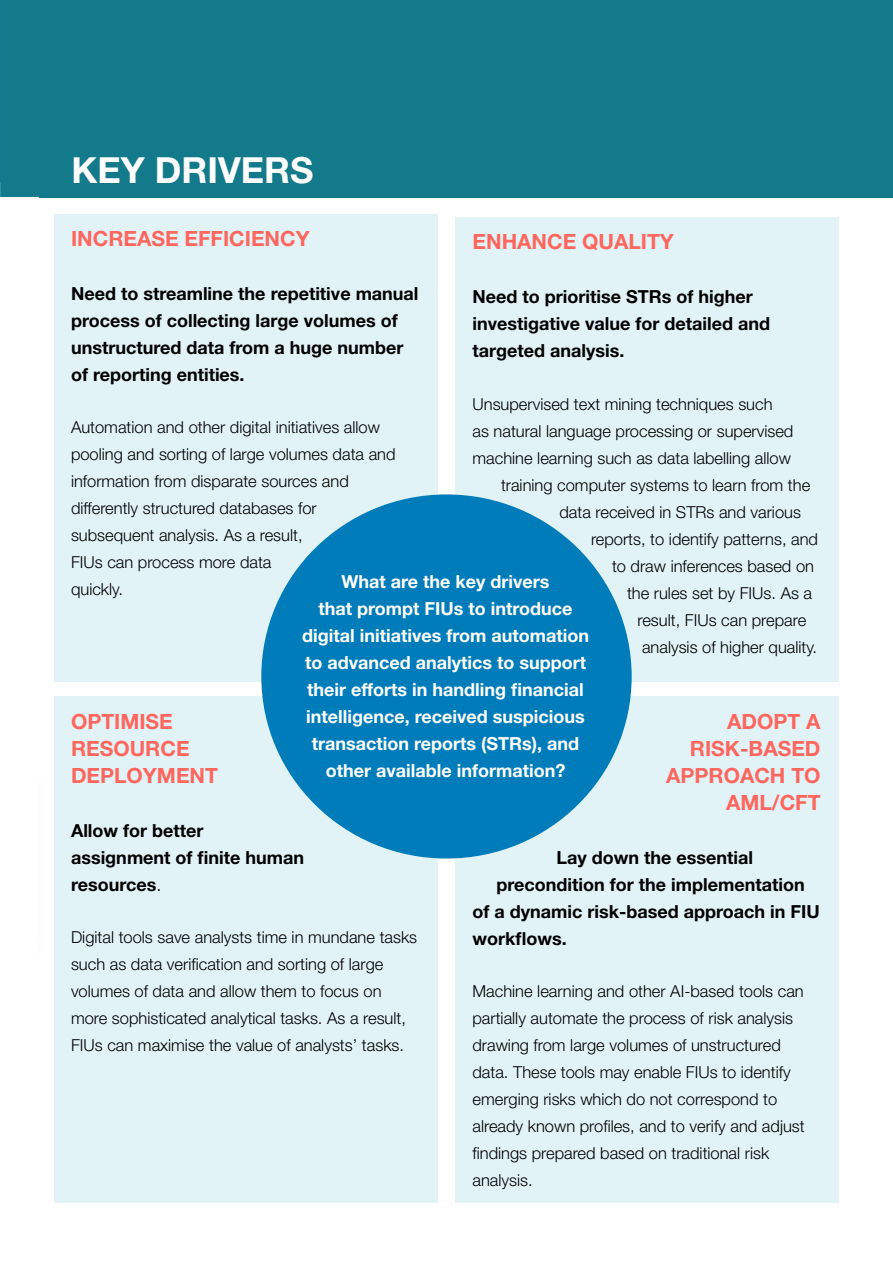
<style>
.page{position:relative;width:893px;height:1263px;background:#fff}
.page>*{position:absolute;margin:0;border:0;box-sizing:border-box;transform-origin:0 0}
.t1{font:700 36px "Helvetica Neue LT Std";color:#fff}
.t2{font:700 21px/27px "Helvetica Neue LT Std";color:#ff665e}
.t3{font:700 18px/27px "Helvetica Neue LT Std";color:#000}
.t4{font:700 18px/27px "Helvetica Neue LT Std";color:#fff;text-align:center}
.t5{font:300 16.5px/27px "Helvetica Neue LT Std";color:#000}
.s1{font-weight:300}
</style>
<div class="page">
<div style="left:54px;top:697px;width:384px;height:506px;background:#e2f3f7"></div>
<div style="left:54px;top:214px;width:384px;height:468px;background:#e2f3f7"></div>
<div style="left:455px;top:217px;width:384px;height:465px;background:#e2f3f7"></div>
<div style="left:455px;top:697px;width:384px;height:506px;background:#e2f3f7"></div>
<div style="left:261px;top:494px;width:371px;height:364px;background:#007cba;border-radius:50%"></div>
<div style="left:0;top:0;width:893px;height:197px;background:#137a8b"></div>
<h1 class="t1" style="left:72px;top:148px;width:243px">KEY DRIVERS</h1>
<p class="t2" style="left:71px;top:224px;width:240px">INCREASE EFFICIENCY</p>
<p class="t2" style="left:472px;top:228px;width:203px">ENHANCE QUALITY</p>
<p class="t3" style="left:472px;top:283px;width:299px">Need to prioritise STRs of higher investigative value for detailed and targeted analysis.</p>
<p class="t5" style="left:472px;top:390px;width:302px">Unsupervised text mining techniques such</p>
<p class="t5" style="left:472px;top:417px;width:322px">as natural language processing or supervised</p>
<p class="t5" style="left:472px;top:444px;width:320px">machine learning such as data labelling allow</p>
<p class="t5" style="left:501px;top:471px;width:311px">training computer systems to learn from the</p>
<p class="t5" style="left:559px;top:498px;width:243px">data received in STRs and various</p>
<p class="t5" style="left:591px;top:525px;width:229px">reports, to identify patterns, and</p>
<p class="t5" style="left:612px;top:552px;width:204px">to draw inferences based on</p>
<p class="t5" style="left:627px;top:579px;width:187px">the rules set by FIUs. As a</p>
<p class="t5" style="left:637px;top:606px;width:170px">result, FIUs can prepare</p>
<p class="t5" style="left:642px;top:633px;width:177px">analysis of higher quality.</p>
<p class="t3" style="left:71px;top:280px;width:349px">Need to streamline the repetitive manual process of collecting large volumes of unstructured data from a huge number of reporting entities.</p>
<p class="t5" style="left:71px;top:414px;width:326px">Automation and other digital initiatives allow pooling and sorting of large volumes data and information from disparate sources and differently structured databases for subsequent analysis. As a result,<br>FIUs can process more data<br>quickly.</p>
<p class="t4" style="left:302px;top:568px;width:288px">What are the key drivers<br>that prompt FIUs to introduce digital initiatives from automation to advanced analytics to support their efforts in handling financial intelligence, received suspicious transaction reports (STRs), and other available information?</p>
<p class="t2" style="left:71px;top:707px;width:149px">OPTIMISE<br>RESOURCE<br>DEPLOYMENT</p>
<p class="t2" style="left:666px;top:707px;width:156px;text-align:right">ADOPT A<br>RISK-BASED<br>APPROACH TO<br>AML/CFT</p>
<p class="t3" style="left:71px;top:816px;width:235px">Allow for better assignment of finite human resources<span class="s1">.</span></p>
<p class="t5" style="left:71px;top:923px;width:348px">Digital tools save analysts time in mundane tasks such as data verification and sorting of large volumes of data and allow them to focus on more sophisticated analytical tasks. As a result, FIUs can maximise the value of analysts’ tasks.</p>
<p class="t3" style="left:556px;top:843px;width:198px">Lay down the essential</p>
<p class="t3" style="left:496px;top:870px;width:310px">precondition for the implementation</p>
<p class="t3" style="left:472px;top:897px;width:349px">of a dynamic risk-based approach in FIU</p>
<p class="t3" style="left:472px;top:924px;width:96px">workflows.</p>
<p class="t5" style="left:472px;top:977px;width:334px">Machine learning and other AI-based tools can partially automate the process of risk analysis drawing from large volumes of unstructured data. These tools may enable FIUs to identify emerging risks which do not correspond to already known profiles, and to verify and adjust findings prepared based on traditional risk analysis.</p>
</div>
